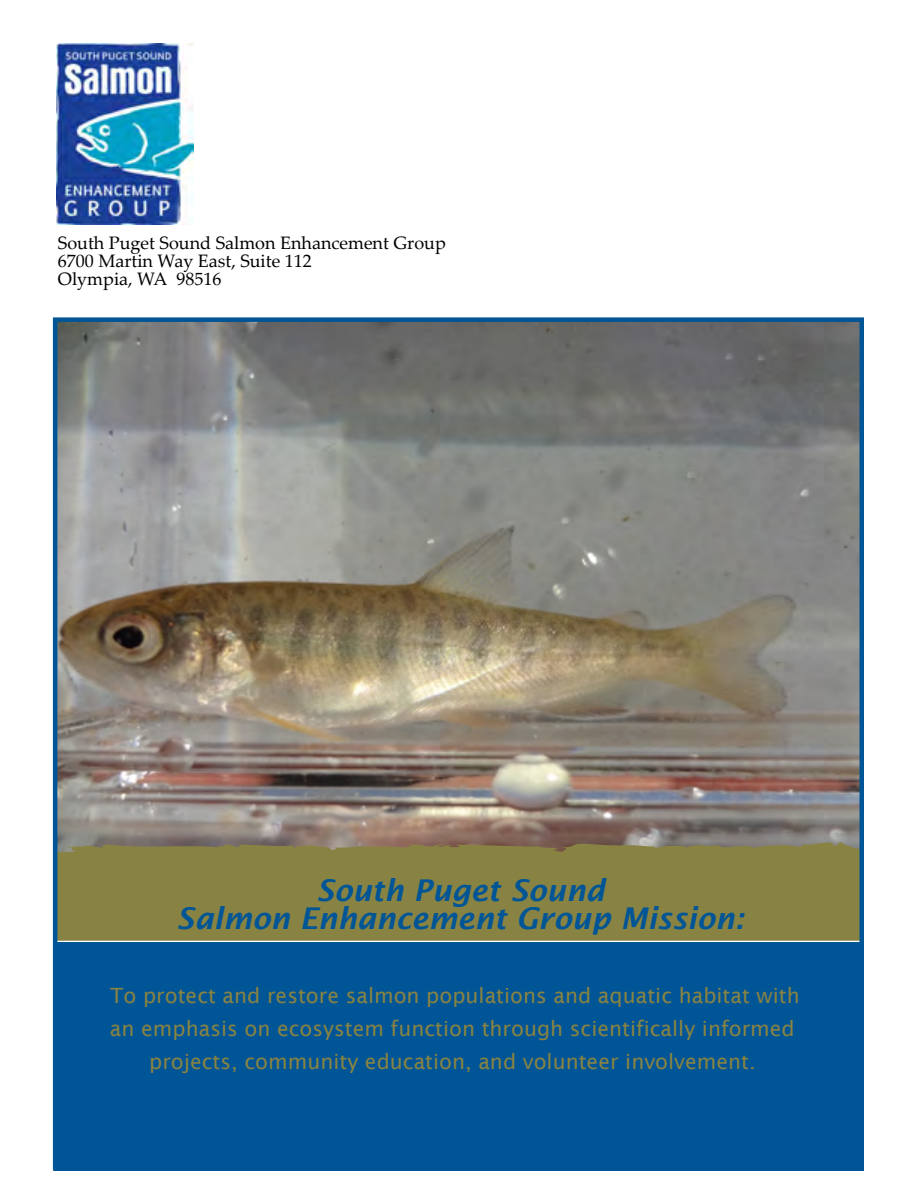
<style>
.page{position:relative;width:918px;height:1188px;background:#fff}
.page>*{position:absolute;margin:0;border:0;box-sizing:border-box;transform-origin:0 0}
.t1{font:italic 600 30px/28.8px "Lucida Sans";color:#005596;text-align:center}
.t2{font:21px/33px "Lucida Sans";color:#888343;text-align:center}
.t3{font:18px/18px "Palatino Linotype";color:#000}
</style>
<div class="page">
<img style="left:58px;top:322px;width:801px;height:518px">
<img style="left:56px;top:43px;width:137px;height:182px">
<svg style="left:58px;top:840px;width:801px;height:101px;fill:#888343"></svg>
<div style="left:54px;top:942px;width:810px;height:228px;background:#005596"></div>
<div style="left:53px;top:317px;width:811px;height:854px;border:4px solid #005596"></div>
<p class="t3" style="left:58px;top:234px;width:389px">South Puget Sound Salmon Enhancement Group<br>6700 Martin Way East, Suite 112<br>Olympia, WA 98516</p>
<h1 class="t1" style="left:176px;top:875px;width:570px">South Puget Sound<br>Salmon Enhancement Group Mission:</h1>
<p class="t2" style="left:110px;top:979px;width:691px">To protect and restore salmon populations and aquatic habitat with an emphasis on ecosystem function through scientifically informed projects, community education, and volunteer involvement.</p>
</div>
